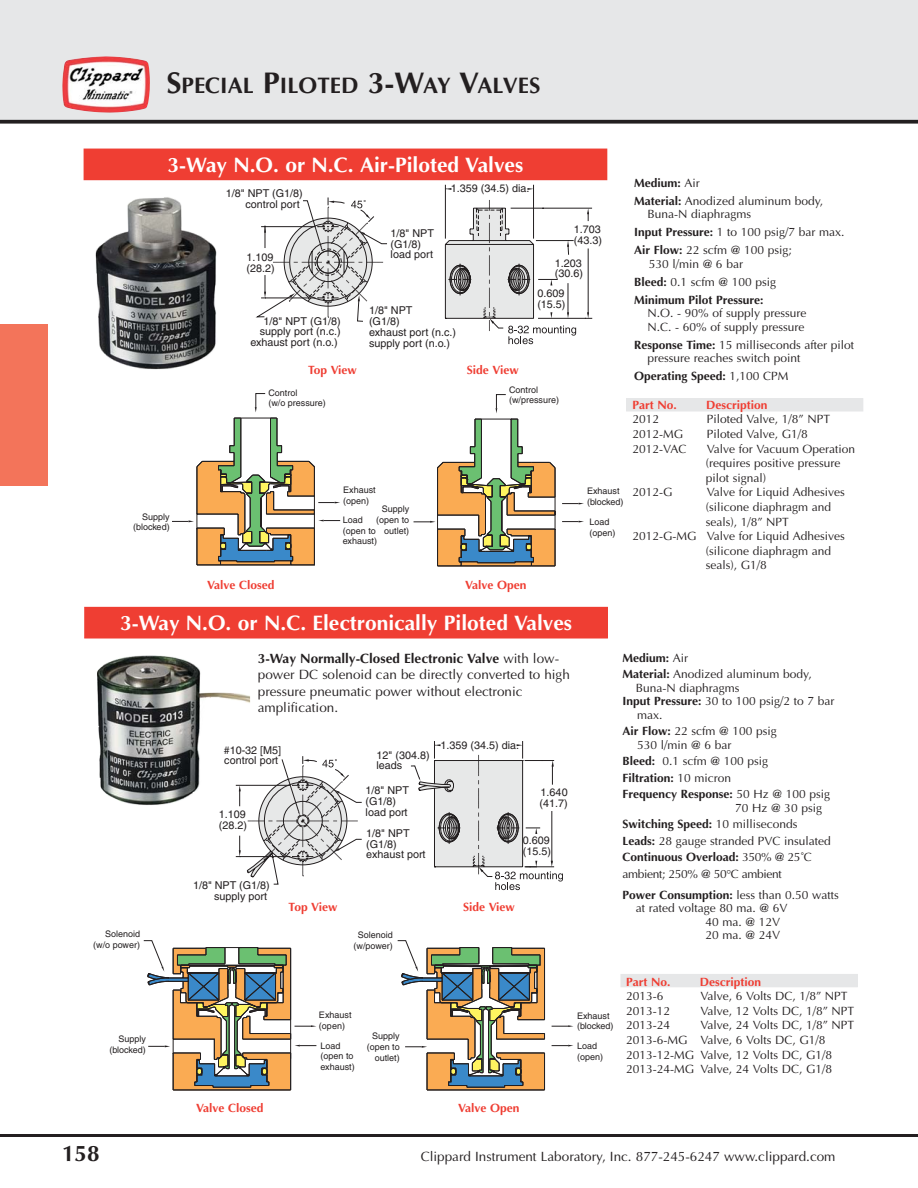
<style>
.page{position:relative;width:918px;height:1188px;background:#fff}
.page>*{position:absolute;margin:0;border:0;box-sizing:border-box;transform-origin:0 0}
.t1{font:700 22.5px "Optima";color:#231f20}
.t2{font:700 21px "Optima";color:#fff}
.t3{font:13.5px/16.4px "Optima";color:#231f20}
.t4{font:12px/18px "Optima";color:#231f20}
.t5{font:700 12px/16.5px "Optima";color:#231f20}
.t6{font:700 12px "Optima";color:#ef3e33}
.t7{font:10.8px/10.8px "Helvetica";color:#231f20}
.t8{font:9px/10.8px "Helvetica";color:#231f20}
.s1{font-size:30px}
.s2{font-weight:700}
.s3{font-weight:400}
</style>
<div class="page">
<div style="left:0;top:0;width:918px;height:121px;background:#e6e7e8"></div>
<svg style="left:0;top:120px;width:918px;height:4px;background:#393636"></svg>
<img style="left:62px;top:56px;width:88px;height:57px">
<hr style="left:0;top:1134px;width:918px;height:3px;background:#231f20">
<div style="left:0;top:324px;width:47px;height:162px;background:#f3745a"></div>
<div style="left:627px;top:399px;width:236px;height:12px;background:#e6e7e8"></div>
<div style="left:626px;top:398px;width:237px;height:13px;border:1px solid #e6e7e8"></div>
<svg style="left:235px;top:741px;width:328px;height:149px"></svg>
<img style="left:97px;top:655px;width:153px;height:150px">
<svg style="left:255px;top:184px;width:338px;height:160px"></svg>
<img style="left:96px;top:197px;width:121px;height:172px">
<svg style="left:172px;top:393px;width:168px;height:172px"></svg>
<svg style="left:143px;top:940px;width:430px;height:150px"></svg>
<svg style="left:180px;top:947px;width:365px;height:143px"></svg>
<svg style="left:414px;top:394px;width:170px;height:172px"></svg>
<div style="left:84px;top:149px;width:523px;height:31px;background:#ef3e33"></div>
<div style="left:85px;top:607px;width:522px;height:31px;background:#ef3e33"></div>
<div style="left:621px;top:974px;width:236px;height:13px;background:#e6e7e8"></div>
<h1 class="t1" style="left:167px;top:76px;width:375px"><span class="s1">S</span>PECIAL <span class="s1">P</span>ILOTED <span class="s1">3-W</span>AY <span class="s1">V</span>ALVES</h1>
<h2 class="t2" style="left:168px;top:156px;width:357px">3-Way N.O. or N.C. Air-Piloted Valves</h2>
<p class="t7" style="left:226px;top:189px;width:79px;text-align:right">1/8" NPT (G1/8) control port</p>
<p class="t7" style="left:247px;top:253px;width:30px">1.109 (28.2)</p>
<p class="t7" style="left:250px;top:316px;width:92px;text-align:right">1/8" NPT (G1/8) supply port (n.c.) exhaust port (n.o.)</p>
<p class="t7" style="left:451px;top:184px;width:80px">1.359 (34.5) dia.</p>
<p class="t7" style="left:391px;top:229px;width:45px">1/8" NPT (G1/8) load port</p>
<p class="t7" style="left:369px;top:306px;width:89px">1/8" NPT<br>(G1/8)<br>exhaust port (n.c.) supply port (n.o.)</p>
<p class="t7" style="left:574px;top:225px;width:30px">1.703 (43.3)</p>
<p class="t7" style="left:555px;top:258px;width:30px">1.203 (30.6)</p>
<p class="t7" style="left:537px;top:289px;width:30px">0.609 (15.5)</p>
<p class="t6" style="left:308px;top:365px;width:50px">Top View</p>
<p class="t6" style="left:467px;top:365px;width:53px">Side View</p>
<p class="t8" style="left:268px;top:388px;width:59px">Control<br>(w/o pressure)</p>
<p class="t8" style="left:509px;top:385px;width:52px">Control (w/pressure)</p>
<p class="t8" style="left:133px;top:512px;width:38px;text-align:right">Supply (blocked)</p>
<p class="t8" style="left:343px;top:485px;width:34px">Exhaust (open)</p>
<p class="t8" style="left:343px;top:515px;width:36px">Load (open to exhaust)</p>
<p class="t8" style="left:376px;top:505px;width:35px;text-align:right">Supply (open to outlet)</p>
<p class="t6" style="left:207px;top:580px;width:69px">Valve Closed</p>
<p class="t6" style="left:465px;top:580px;width:63px">Valve Open</p>
<h2 class="t2" style="left:120px;top:614px;width:453px">3-Way N.O. or N.C. Electronically Piloted Valves</h2>
<p class="t8" style="left:587px;top:486px;width:38px">Exhaust (blocked)</p>
<p class="t8" style="left:590px;top:518px;width:28px">Load (open)</p>
<p class="t4" style="left:634px;top:175px;width:191px"><span class="s2">Medium:</span> Air<br><span class="s2">Material:</span> Anodized aluminum body,</p>
<p class="t4" style="left:634px;top:206px;width:212px;text-indent:14px">Buna-N diaphragms<br><span class="s2">Input Pressure:</span> 1 to 100 psig/7 bar max.<br><span class="s2">Air Flow:</span> 22 scfm @ 100 psig;</p>
<p class="t4" style="left:634px;top:256px;width:143px;text-indent:15px">530 l/min @ 6 bar<br><span class="s2">Bleed:</span> 0.1 scfm @ 100 psig<br><span class="s2">Minimum Pilot Pressure:</span></p>
<p class="t4" style="left:648px;top:307px;width:161px;line-height:13.5px">N.O. - 90% of supply pressure<br>N.C. - 60% of supply pressure</p>
<p class="t4" style="left:648px;top:339px;width:208px;line-height:13.5px;text-indent:-14px"><span class="s2">Response Time:</span> 15 milliseconds after pilot pressure reaches switch point</p>
<p class="t5" style="left:634px;top:369px;width:156px">Operating Speed: <span class="s3">1,100 CPM</span></p>
<p class="t6" style="left:633px;top:400px;width:46px">Part No.</p>
<p class="t6" style="left:706px;top:400px;width:63px">Description</p>
<p class="t4" style="left:633px;top:412px;width:28px">2012</p>
<p class="t4" style="left:707px;top:412px;width:125px">Piloted Valve, 1/8” NPT</p>
<p class="t4" style="left:633px;top:426px;width:52px">2012-MG</p>
<p class="t4" style="left:707px;top:426px;width:103px">Piloted Valve, G1/8</p>
<p class="t4" style="left:633px;top:441px;width:56px">2012-VAC</p>
<p class="t4" style="left:706px;top:442px;width:151px;line-height:14.5px">Valve for Vacuum Operation (requires positive pressure pilot signal)</p>
<p class="t4" style="left:633px;top:484px;width:42px">2012-G</p>
<p class="t4" style="left:707px;top:484px;width:139px">Valve for Liquid Adhesives</p>
<p class="t4" style="left:706px;top:499px;width:127px">(silicone diaphragm and</p>
<p class="t4" style="left:706px;top:514px;width:85px">seals), 1/8” NPT</p>
<p class="t4" style="left:633px;top:528px;width:214px">2012-G-MG Valve for Liquid Adhesives</p>
<p class="t4" style="left:706px;top:543px;width:127px">(silicone diaphragm and</p>
<p class="t4" style="left:706px;top:557px;width:63px">seals), G1/8</p>
<p class="t8" style="left:93px;top:930px;width:48px;text-align:right">Solenoid (w/o power)</p>
<p class="t8" style="left:109px;top:1035px;width:38px;text-align:right">Supply (blocked)</p>
<p class="t3" style="left:258px;top:651px;width:314px"><span class="s2">3-Way Normally-Closed Electronic Valve</span> with low&shy;power DC solenoid can be directly converted to high pressure pneumatic power without electronic amplification.</p>
<p class="t7" style="left:224px;top:745px;width:59px">#10-32 [M5] control port</p>
<p class="t7" style="left:219px;top:810px;width:30px">1.109 (28.2)</p>
<p class="t7" style="left:193px;top:881px;width:78px;text-align:right">1/8" NPT (G1/8) supply port</p>
<p class="t7" style="left:377px;top:750px;width:55px">12" (304.8) leads</p>
<p class="t7" style="left:440px;top:740px;width:80px">1.359 (34.5) dia.</p>
<p class="t7" style="left:366px;top:786px;width:45px">1/8" NPT (G1/8) load port</p>
<p class="t7" style="left:366px;top:829px;width:61px">1/8" NPT (G1/8) exhaust port</p>
<p class="t7" style="left:523px;top:836px;width:30px">0.609 (15.5)</p>
<p class="t7" style="left:539px;top:788px;width:30px">1.640 (41.7)</p>
<p class="t6" style="left:289px;top:902px;width:50px">Top View</p>
<p class="t6" style="left:463px;top:902px;width:53px">Side View</p>
<p class="t8" style="left:354px;top:930px;width:41px;text-align:center">Solenoid (w/power)</p>
<p class="t4" style="left:622px;top:650px;width:191px;line-height:16.5px"><span class="s2">Medium:</span> Air<br><span class="s2">Material:</span> Anodized aluminum body,</p>
<p class="t4" style="left:636px;top:680px;width:105px">Buna-N diaphragms</p>
<p class="t4" style="left:622px;top:693px;width:214px"><span class="s2">Input Pressure:</span> 30 to 100 psig/2 to 7 bar</p>
<p class="t4" style="left:637px;top:707px;width:27px">max.</p>
<p class="t4" style="left:637px;top:725px;width:141px;line-height:13.5px;text-indent:-15px"><span class="s2">Air Flow:</span> 22 scfm @ 100 psig<br>530 l/min @ 6 bar</p>
<p class="t5" style="left:622px;top:754px;width:209px">Bleed: <span class="s3">0.1 scfm @ 100 psig<br></span>Filtration: <span class="s3">10 micron<br></span>Frequency Response: <span class="s3">50 Hz @ 100 psig</span></p>
<p class="t4" style="left:622px;top:800px;width:210px;line-height:16.5px;text-indent:113px">70 Hz @ 30 psig<br><span class="s2">Switching Speed:</span> 10 milliseconds<br><span class="s2">Leads:</span> 28 gauge stranded PVC insulated<br><span class="s2">Continuous Overload:</span> 350% @ 25˚C ambient; 250% @ 50°C ambient</p>
<p class="t5" style="left:622px;top:887px;width:218px">Power Consumption: <span class="s3">less than 0.50 watts</span></p>
<p class="t4" style="left:636px;top:900px;width:153px">at rated voltage 80 ma. @ 6V</p>
<p class="t4" style="left:706px;top:914px;width:76px">40 ma. @ 12V</p>
<p class="t4" style="left:706px;top:927px;width:76px">20 ma. @ 24V</p>
<p class="t8" style="left:319px;top:1010px;width:34px">Exhaust (open)</p>
<p class="t8" style="left:321px;top:1041px;width:36px">Load (open to exhaust)</p>
<p class="t8" style="left:367px;top:1031px;width:35px;text-align:right">Supply (open to outlet)</p>
<p class="t8" style="left:577px;top:1011px;width:38px">Exhaust (blocked)</p>
<p class="t8" style="left:577px;top:1042px;width:28px">Load (open)</p>
<p class="t6" style="left:626px;top:977px;width:46px">Part No.</p>
<p class="t6" style="left:700px;top:977px;width:63px">Description</p>
<p class="t4" style="left:626px;top:988px;width:39px">2013-6</p>
<p class="t4" style="left:700px;top:988px;width:148px">Valve, 6 Volts DC, 1/8” NPT</p>
<p class="t4" style="left:626px;top:1003px;width:46px">2013-12</p>
<p class="t4" style="left:700px;top:1003px;width:155px">Valve, 12 Volts DC, 1/8” NPT</p>
<p class="t4" style="left:626px;top:1018px;width:46px">2013-24</p>
<p class="t4" style="left:626px;top:1019px;width:229px;line-height:14.5px;text-indent:74px">Valve, 24 Volts DC, 1/8” NPT<br>2013-6-MG Valve, 6 Volts DC, G1/8<br>2013-12-MG Valve, 12 Volts DC, G1/8<br>2013-24-MG Valve, 24 Volts DC, G1/8</p>
<p class="t6" style="left:196px;top:1103px;width:69px">Valve Closed</p>
<p class="t6" style="left:458px;top:1103px;width:63px">Valve Open</p>
<h1 class="t1" style="left:62px;top:1144px;width:39px">158</h1>
<p class="t3" style="left:421px;top:1149px;width:416px">Clippard Instrument Laboratory, Inc. 877-245-6247 www.clippard.com</p>
</div>
